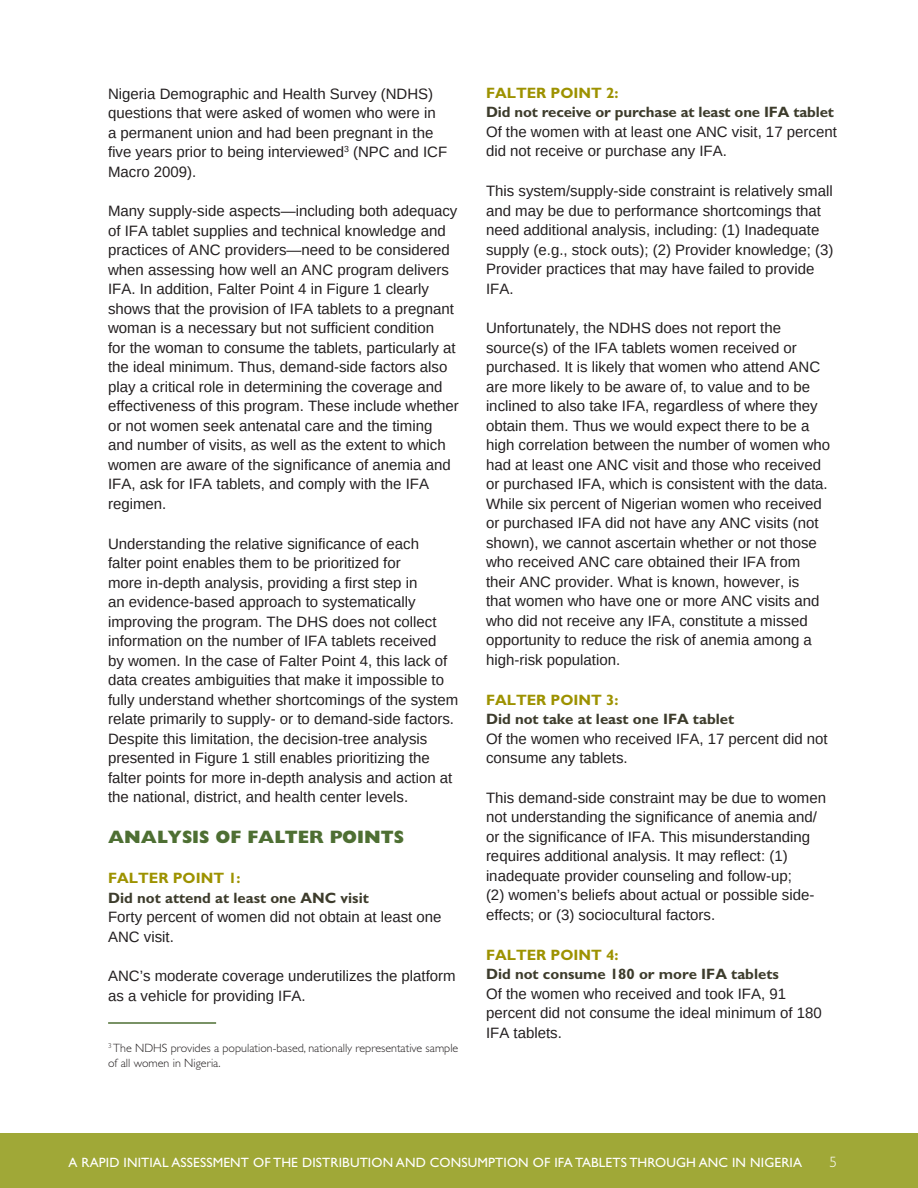
<style>
.page{position:relative;width:918px;height:1188px;background:#fff}
.page>*{position:absolute;margin:0;border:0;box-sizing:border-box;transform-origin:0 0}
.subhead_1{font:800 18px "Gill Sans Std";color:#4e6f33}
.body_text{font:15px/19.5px "Arimo";color:#231f20}
.subhead_4{font:700 15px "Gill Sans Std";color:#3d3c2c}
.subhead_3{font:700 15px "Gill Sans Std";color:#9d9200}
.t1{font:300 15px "Gill Sans Std";color:#fff}
.t2{font:13.5px "Gill Sans Std";letter-spacing:.01em;color:#fff}
.Footnote_text{font:300 12px/15px "Gill Sans Std";color:#231f20}
</style>
<div class="page">
<div style="left:0;top:1133px;width:918px;height:55px;background:#a0a837"></div>
<hr style="left:108px;top:1022px;width:108px;height:2px;background:#4e6f33">
<p class="body_text" style="left:108px;top:84px;width:341px">Nigeria Demographic and Health Survey (NDHS) questions that were asked of women who were in a permanent union and had been pregnant in the five years prior to being interviewed<sup>3</sup> (NPC and ICF Macro 2009).</p>
<p class="body_text" style="left:108px;top:201px;width:352px">Many supply-side aspects—including both adequacy of IFA tablet supplies and technical knowledge and practices of ANC providers—need to be considered when assessing how well an ANC program delivers IFA. In addition, Falter Point 4 in Figure 1 clearly shows that the provision of IFA tablets to a pregnant woman is a necessary but not sufficient condition<br>for the woman to consume the tablets, particularly at the ideal minimum. Thus, demand-side factors also play a critical role in determining the coverage and effectiveness of this program. These include whether or not women seek antenatal care and the timing and number of visits, as well as the extent to which women are aware of the significance of anemia and IFA, ask for IFA tablets, and comply with the IFA regimen.</p>
<p class="body_text" style="left:108px;top:534px;width:352px">Understanding the relative significance of each<br>falter point enables them to be prioritized for<br>more in-depth analysis, providing a first step in<br>an evidence-based approach to systematically improving the program. The DHS does not collect information on the number of IFA tablets received<br>by women. In the case of Falter Point 4, this lack of data creates ambiguities that make it impossible to fully understand whether shortcomings of the system relate primarily to supply- or to demand-side factors.<br>Despite this limitation, the decision-tree analysis presented in Figure 1 still enables prioritizing the falter points for more in-depth analysis and action at the national, district, and health center levels.</p>
<h1 class="subhead_1" style="left:108px;top:827px;width:298px">ANALYSIS OF FALTER POINTS</h1>
<p class="subhead_3" style="left:108px;top:869px;width:134px">FALTER POINT 1:</p>
<p class="subhead_4" style="left:108px;top:889px;width:262px">Did not attend at least one ANC visit</p>
<p class="body_text" style="left:108px;top:907px;width:335px">Forty percent of women did not obtain at least one<br>ANC visit.</p>
<p class="body_text" style="left:108px;top:966px;width:349px">ANC’s moderate coverage underutilizes the platform as a vehicle for providing IFA.</p>
<p class="Footnote_text" style="left:108px;top:1040px;width:352px"><sup>3</sup> The NDHS provides a population-based, nationally representative sample of all women in Nigeria.</p>
<p class="subhead_3" style="left:486px;top:84px;width:134px">FALTER POINT 2:</p>
<p class="subhead_4" style="left:486px;top:103px;width:349px">Did not receive or purchase at least one IFA tablet</p>
<p class="body_text" style="left:486px;top:122px;width:352px">Of the women with at least one ANC visit, 17 percent did not receive or purchase any IFA.</p>
<p class="body_text" style="left:486px;top:181px;width:349px">This system/supply-side constraint is relatively small and may be due to performance shortcomings that need additional analysis, including: (1) Inadequate supply (e.g., stock outs); (2) Provider knowledge; (3)<br>Provider practices that may have failed to provide IFA.</p>
<p class="body_text" style="left:486px;top:319px;width:346px">Unfortunately, the NDHS does not report the source(s) of the IFA tablets women received or purchased. It is likely that women who attend ANC are more likely to be aware of, to value and to be inclined to also take IFA, regardless of where they obtain them. Thus we would expect there to be a high correlation between the number of women who had at least one ANC visit and those who received or purchased IFA, which is consistent with the data.<br>While six percent of Nigerian women who received or purchased IFA did not have any ANC visits (not shown), we cannot ascertain whether or not those who received ANC care obtained their IFA from their ANC provider. What is known, however, is<br>that women who have one or more ANC visits and who did not receive any IFA, constitute a missed opportunity to reduce the risk of anemia among a high-risk population.</p>
<p class="subhead_3" style="left:486px;top:691px;width:134px">FALTER POINT 3:</p>
<p class="subhead_4" style="left:486px;top:710px;width:250px">Did not take at least one IFA tablet</p>
<p class="body_text" style="left:486px;top:729px;width:343px">Of the women who received IFA, 17 percent did not consume any tablets.</p>
<p class="body_text" style="left:486px;top:788px;width:342px">This demand-side constraint may be due to women not understanding the significance of anemia and/ or the significance of IFA. This misunderstanding requires additional analysis. It may reflect: (1) inadequate provider counseling and follow-up;<br>(2) women’s beliefs about actual or possible side&shy;effects; or (3) sociocultural factors.</p>
<p class="subhead_3" style="left:486px;top:946px;width:134px">FALTER POINT 4:</p>
<p class="subhead_4" style="left:486px;top:965px;width:294px">Did not consume 180 or more IFA tablets</p>
<p class="body_text" style="left:486px;top:984px;width:337px">Of the women who received and took IFA, 91 percent did not consume the ideal minimum of 180<br>IFA tablets.</p>
<p class="t2" style="left:68px;top:1154px;width:735px">A RAPID INITIAL ASSESSMENT OF THE DISTRIBUTION AND CONSUMPTION OF IFA TABLETS THROUGH ANC IN NIGERIA</p>
<p class="t1" style="left:830px;top:1153px;width:9px">5</p>
</div>
